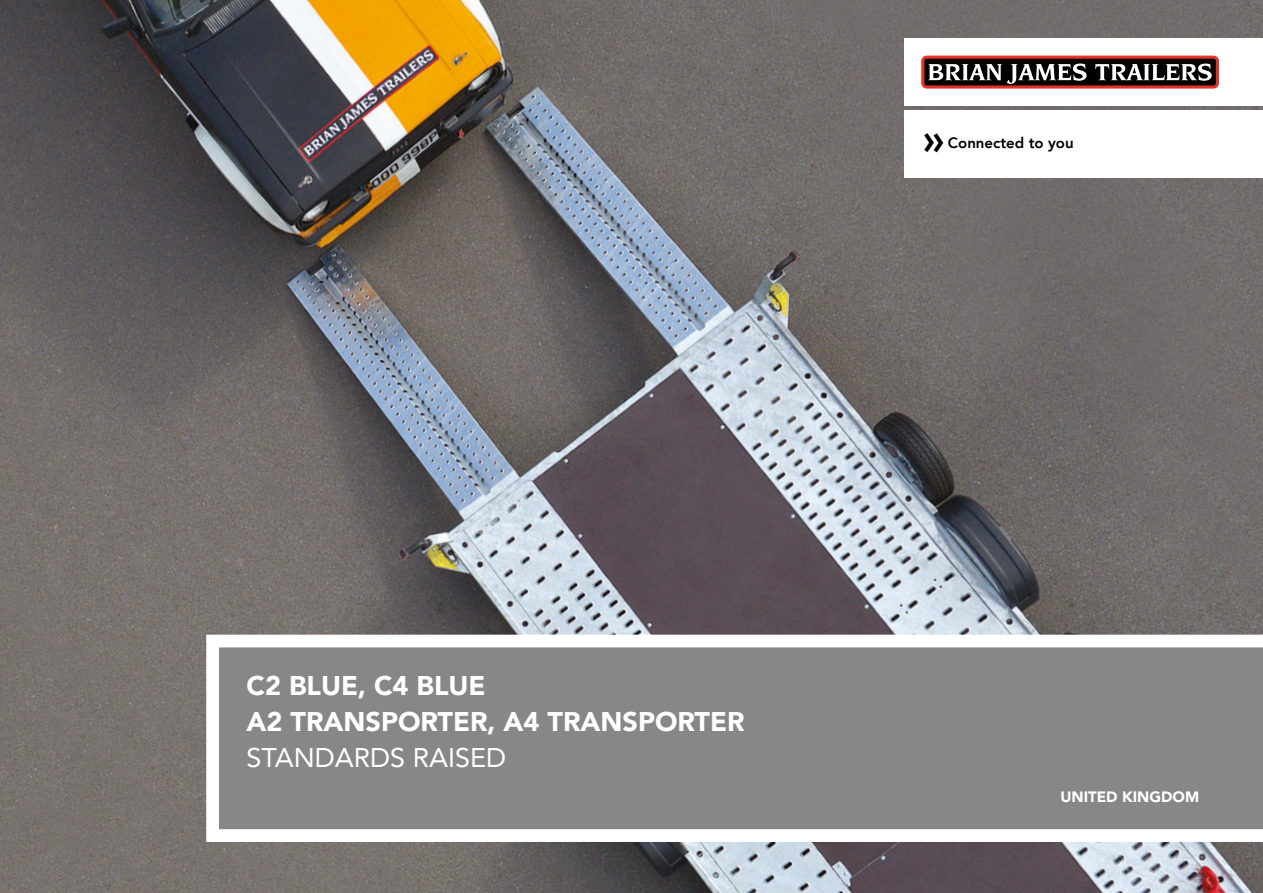
<style>
.page{position:relative;width:1263px;height:893px;background:#fff}
.page>*{position:absolute;margin:0;border:0;box-sizing:border-box;transform-origin:0 0}
.t1{font:800 42px "Avenir LT";color:#000}
.t2{font:900 27px/36px "Avenir LT";color:#fff}
.t3{font:27px "Avenir LT";color:#fff}
.t4{font:800 15px "Avenir LT";color:#000}
.t5{font:900 15px "Avenir LT";color:#fff}
</style>
<div class="page">
<img style="left:0;top:0;width:1263px;height:893px">
<svg style="left:206px;top:635px;width:1057px;height:207px;background:#969696"></svg>
<div style="left:905px;top:110px;width:358px;height:68px;background:#fff"></div>
<div style="left:905px;top:38px;width:358px;height:67px;background:#fff"></div>
<svg style="left:922px;top:56px;width:296px;height:32px;background:#5f403e"></svg>
<h1 class="t1" style="left:923px;top:114px;width:23px">»</h1>
<p class="t4" style="left:948px;top:134px;width:127px">Connected to you</p>
<p class="t2" style="left:247px;top:668px;width:499px">C2 BLUE, C4 BLUE<br>A2 TRANSPORTER, A4 TRANSPORTER</p>
<p class="t3" style="left:247px;top:742px;width:261px">STANDARDS RAISED</p>
<p class="t5" style="left:1060px;top:788px;width:140px">UNITED KINGDOM</p>
</div>
